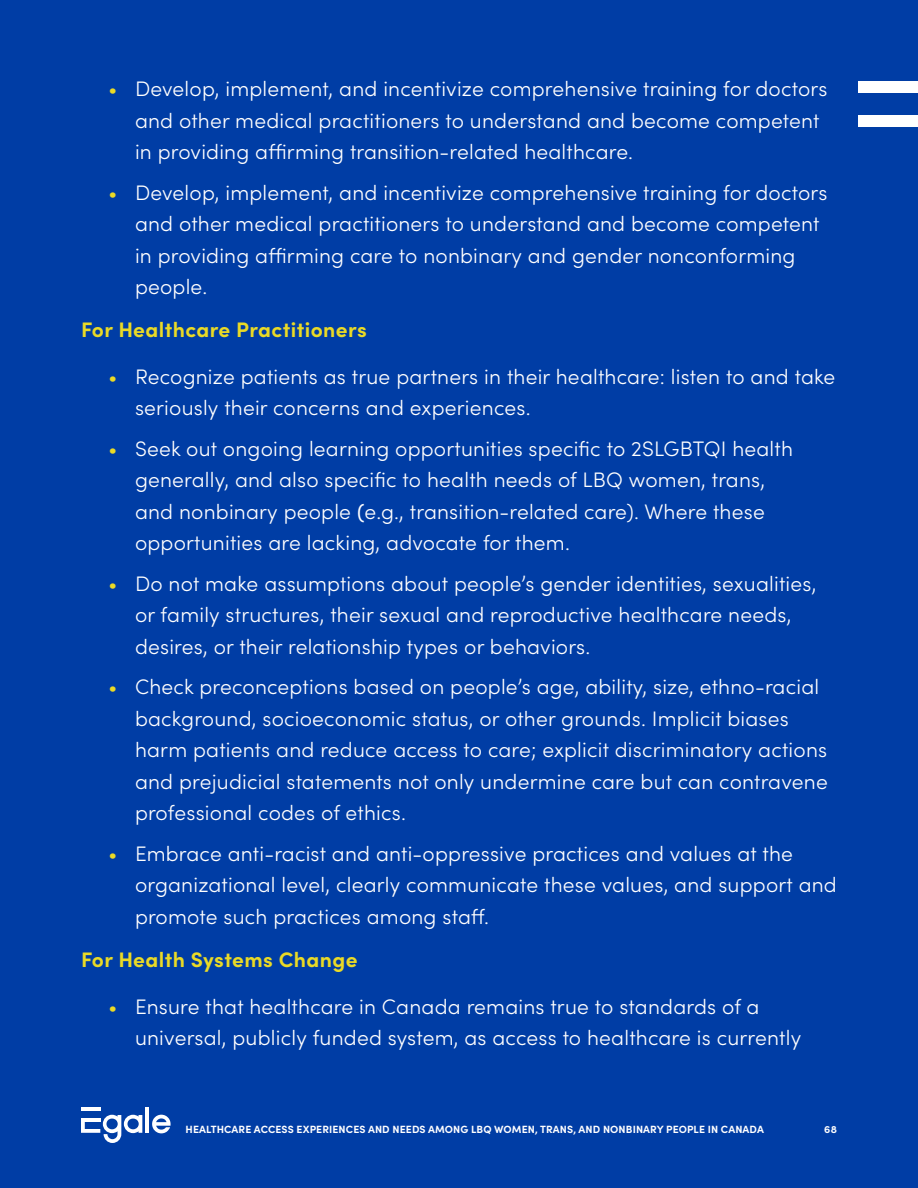
<style>
.page{position:relative;width:918px;height:1188px;background:#003da5}
.page>*{position:absolute;margin:0;border:0;box-sizing:border-box;transform-origin:0 0}
.t1{font:300 21px/31.5px "Sofia Pro";letter-spacing:.01em;color:#fff}
.Recommendation_title{font:700 21px "Sofia Pro";letter-spacing:.02em;color:#eada26}
.t2{font:700 10.5px "Sofia Pro";letter-spacing:.01em;color:#fff}
.s1{color:#eada26}
.s2{font-weight:400}
</style>
<div class="page">
<hr style="left:146px;top:1107px;width:3px;height:26px;background:#fff">
<svg style="left:152px;top:1115px;width:19px;height:18px"></svg>
<hr style="left:81px;top:1107px;width:19px;height:4px;background:#fff">
<svg style="left:81px;top:1115px;width:61px;height:28px"></svg>
<div style="left:858px;top:81px;width:60px;height:12px;background:#fff"></div>
<div style="left:858px;top:115px;width:60px;height:12px;background:#fff"></div>
<p class="t1" style="left:135px;top:72px;width:694px;text-indent:-27px"><span class="s1">•</span> Develop, implement, and incentivize comprehensive training for doctors and other medical practitioners to understand and become competent in providing affirming transition-related healthcare.</p>
<p class="t1" style="left:135px;top:175px;width:694px;text-indent:-27px"><span class="s1">•</span> Develop, implement, and incentivize comprehensive training for doctors and other medical practitioners to understand and become competent in providing affirming care to nonbinary and gender nonconforming people.</p>
<p class="Recommendation_title" style="left:81px;top:314px;width:287px">For Healthcare Practitioners</p>
<p class="t1" style="left:135px;top:360px;width:702px;text-indent:-27px"><span class="s1">•</span> Recognize patients as true partners in their healthcare: listen to and take seriously their concerns and experiences.</p>
<p class="t1" style="left:135px;top:432px;width:660px;text-indent:-27px"><span class="s1">•</span> Seek out ongoing learning opportunities specific to 2SLGBTQI health generally, and also specific to health needs of LBQ women, trans, and nonbinary people <span class="s2">(</span>e.g., transition-related care). Where these opportunities are lacking, advocate for them.</p>
<p class="t1" style="left:135px;top:567px;width:683px;text-indent:-27px"><span class="s1">•</span> Do not make assumptions about people’s gender identities, sexualities, or family structures, their sexual and reproductive healthcare needs, desires, or their relationship types or behaviors.</p>
<p class="t1" style="left:135px;top:670px;width:694px;text-indent:-27px"><span class="s1">•</span> Check preconceptions based on people’s age, ability, size, ethno-racial background, socioeconomic status, or other grounds. Implicit biases harm patients and reduce access to care; explicit discriminatory actions and prejudicial statements not only undermine care but can contravene professional codes of ethics.</p>
<p class="t1" style="left:135px;top:837px;width:703px;text-indent:-27px"><span class="s1">•</span> Embrace anti-racist and anti-oppressive practices and values at the organizational level, clearly communicate these values, and support and promote such practices among staff.</p>
<p class="Recommendation_title" style="left:81px;top:943px;width:278px">For Health Systems Change</p>
<p class="t1" style="left:135px;top:989px;width:668px;text-indent:-27px"><span class="s1">•</span> Ensure that healthcare in Canada remains true to standards of a universal, publicly funded system, as access to healthcare is currently</p>
<p class="t2" style="left:186px;top:1121px;width:580px">HEALTHCARE ACCESS EXPERIENCES AND NEEDS AMONG LBQ WOMEN, TRANS, AND NONBINARY PEOPLE IN CANADA</p>
<p class="t2" style="left:824px;top:1121px;width:14px">68</p>
</div>
